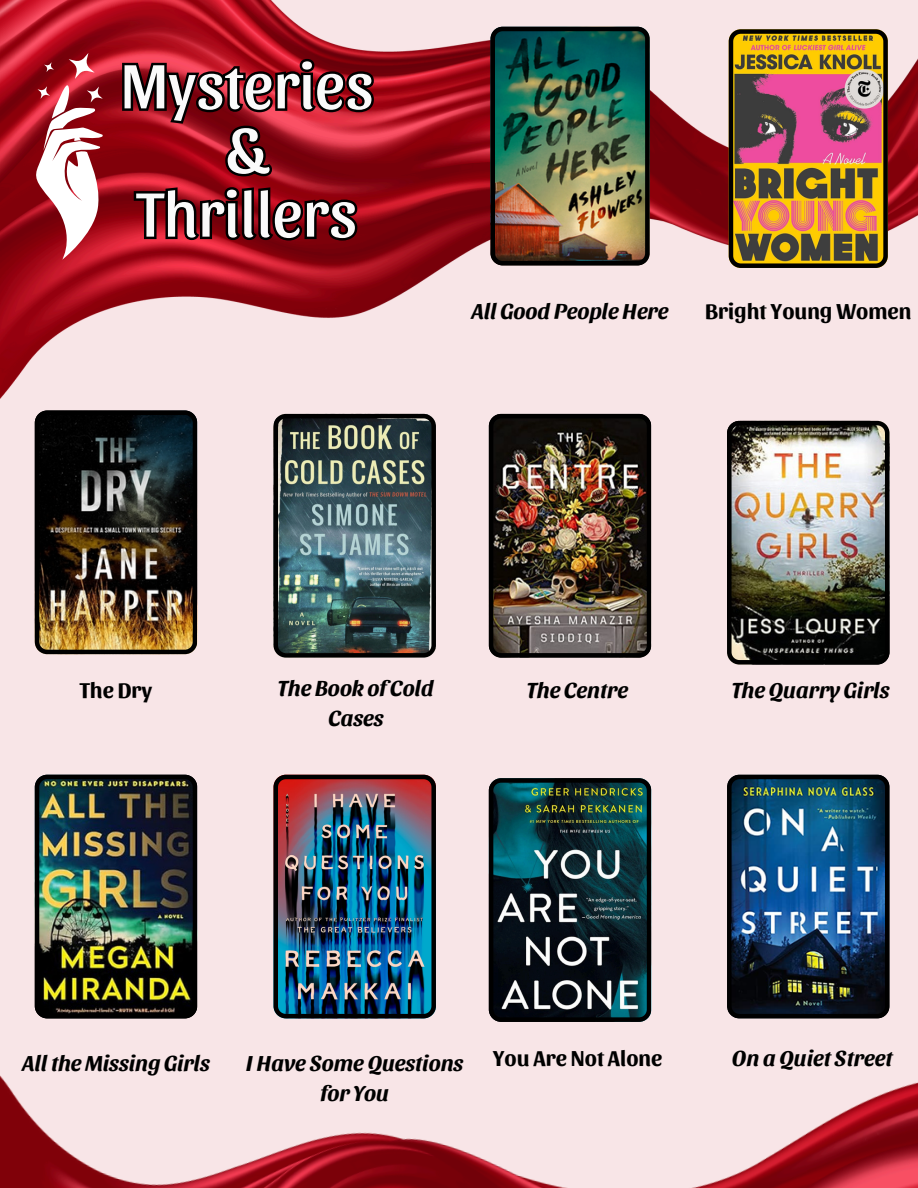
<style>
.page{position:relative;width:918px;height:1188px;background:#f8e5e7}
.page>*{position:absolute;margin:0;border:0;box-sizing:border-box;transform-origin:0 0}
.t1{font:65.25px/64.2px "Sansita";color:#fafafa;text-align:center}
.t2{font:italic 700 22.5px "Sansita";color:#000}
.t3{font:700 22.5px "Sansita";color:#000}
</style>
<div class="page">
<img style="left:0;top:0;width:918px;height:399px">
<svg style="left:36px;top:53px;width:66px;height:207px;background:#c67179"></svg>
<img style="left:0;top:897px;width:918px;height:291px">
<svg style="left:729px;top:29px;width:158px;height:239px;background:#a26e44"></svg>
<img style="left:35px;top:410px;width:162px;height:244px">
<img style="left:274px;top:414px;width:162px;height:244px">
<img style="left:489px;top:414px;width:162px;height:244px">
<img style="left:727px;top:421px;width:162px;height:244px">
<img style="left:35px;top:775px;width:162px;height:243px">
<img style="left:274px;top:775px;width:162px;height:243px">
<svg style="left:489px;top:778px;width:162px;height:244px;background:#233d42"></svg>
<img style="left:727px;top:775px;width:162px;height:243px">
<img style="left:491px;top:27px;width:158px;height:238px">
<svg style="left:120px;top:38px;width:258px;height:208px;background:#7a0f19"></svg>
<p class="t1" style="left:121px;top:49px;width:255px">Mysteries &amp;<br>Thrillers</p>
<p class="t2" style="left:472px;top:296px;width:198px">All Good People Here</p>
<p class="t3" style="left:705px;top:296px;width:208px">Bright Young Women</p>
<p class="t2" style="left:278px;top:673px;width:157px">The Book of Cold</p>
<p class="t2" style="left:328px;top:703px;width:57px">Cases</p>
<p class="t3" style="left:80px;top:675px;width:74px">The Dry</p>
<p class="t2" style="left:732px;top:675px;width:159px">The Quarry Girls</p>
<p class="t2" style="left:527px;top:675px;width:102px">The Centre</p>
<p class="t2" style="left:22px;top:1048px;width:189px">All the Missing Girls</p>
<p class="t2" style="left:732px;top:1043px;width:162px">On a Quiet Street</p>
<p class="t3" style="left:493px;top:1043px;width:171px">You Are Not Alone</p>
<p class="t2" style="left:246px;top:1048px;width:219px">I Have Some Questions</p>
<p class="t2" style="left:321px;top:1078px;width:70px">for You</p>
</div>
